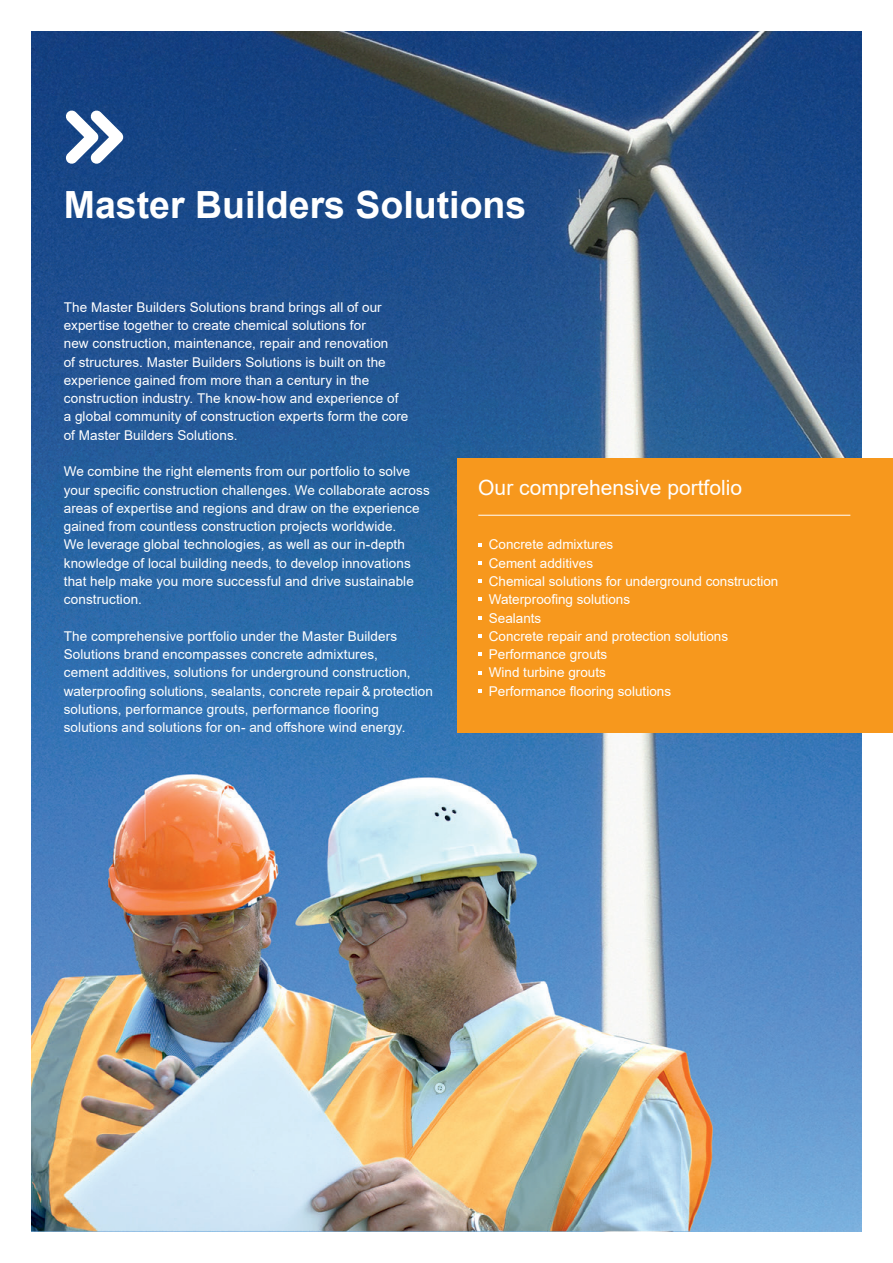
<style>
.page{position:relative;width:893px;height:1263px;background:#fff}
.page>*{position:absolute;margin:0;border:0;box-sizing:border-box;transform-origin:0 0}
.t1{font:700 37.5px "Arial";color:#fff}
.Copy____Teaser{font:21px "Arial";color:#fff}
.Copy____Body_Text{font:13.5px/18.3px "Arial";letter-spacing:.005em;color:#fff}
.Copy____Fließtext{font:13.5px "Arial";color:#fff}
.Info_box____Headline{font:13.5px "Arial";color:#fff}
.Info_box____Copy{font:13.5px "Arial";color:#fff}
</style>
<div class="page">
<img style="left:32px;top:32px;width:829px;height:1199px">
<svg style="left:65px;top:110px;width:59px;height:54px"></svg>
<div style="left:457px;top:458px;width:436px;height:274px;background:#f7981d"></div>
<svg style="left:478px;top:543px;width:4px;height:3px"></svg>
<svg style="left:478px;top:561px;width:4px;height:4px"></svg>
<svg style="left:478px;top:579px;width:4px;height:4px"></svg>
<svg style="left:478px;top:597px;width:4px;height:4px"></svg>
<svg style="left:478px;top:616px;width:4px;height:4px"></svg>
<svg style="left:478px;top:634px;width:4px;height:4px"></svg>
<svg style="left:478px;top:652px;width:4px;height:4px"></svg>
<svg style="left:478px;top:671px;width:4px;height:3px"></svg>
<svg style="left:478px;top:689px;width:4px;height:4px"></svg>
<hr style="left:478px;top:515px;width:372px;height:1px;background:#fff">
<p class="t1" style="left:64px;top:178px;width:464px">Master Builders Solutions</p>
<p class="Copy____Body_Text" style="left:64px;top:298px;width:346px">The Master Builders Solutions brand brings all of our expertise together to create chemical solutions for<br>new construction, maintenance, repair and renovation<br>of structures. Master Builders Solutions is built on the experience gained from more than a century in the construction industry. The know-how and experience of a global community of construction experts form the core of Master Builders Solutions.</p>
<p class="Copy____Body_Text" style="left:64px;top:462px;width:368px">We combine the right elements from our portfolio to solve your specific construction challenges. We collaborate across areas of expertise and regions and draw on the experience gained from countless construction projects worldwide.<br>We leverage global technologies, as well as our in-depth knowledge of local building needs, to develop innovations that help make you more successful and drive sustainable construction.</p>
<p class="Copy____Body_Text" style="left:64px;top:627px;width:371px">The comprehensive portfolio under the Master Builders Solutions brand encompasses concrete admixtures,<br>cement additives, solutions for underground construction, waterproofing solutions, sealants, concrete repair&amp; protection solutions, performance grouts, performance flooring solutions and solutions for on- and offshore wind energy.</p>
<p class="Copy____Teaser" style="left:478px;top:473px;width:265px">Our comprehensive portfolio</p>
<p class="Info_box____Headline" style="left:489px;top:535px;width:126px">Concrete admixtures</p>
<p class="Info_box____Headline" style="left:489px;top:554px;width:106px">Cement additives</p>
<p class="Info_box____Headline" style="left:489px;top:572px;width:291px">Chemical solutions for underground construction</p>
<p class="Info_box____Copy" style="left:489px;top:590px;width:143px">Waterproofing solutions</p>
<p class="Copy____Fließtext" style="left:489px;top:608px;width:54px">Sealants</p>
<p class="Copy____Fließtext" style="left:489px;top:627px;width:241px">Concrete repair and protection solutions</p>
<p class="Copy____Fließtext" style="left:489px;top:645px;width:120px">Performance grouts</p>
<p class="Copy____Fließtext" style="left:489px;top:663px;width:119px">Wind turbine grouts</p>
<p class="Copy____Fließtext" style="left:489px;top:682px;width:184px">Performance flooring solutions</p>
</div>
